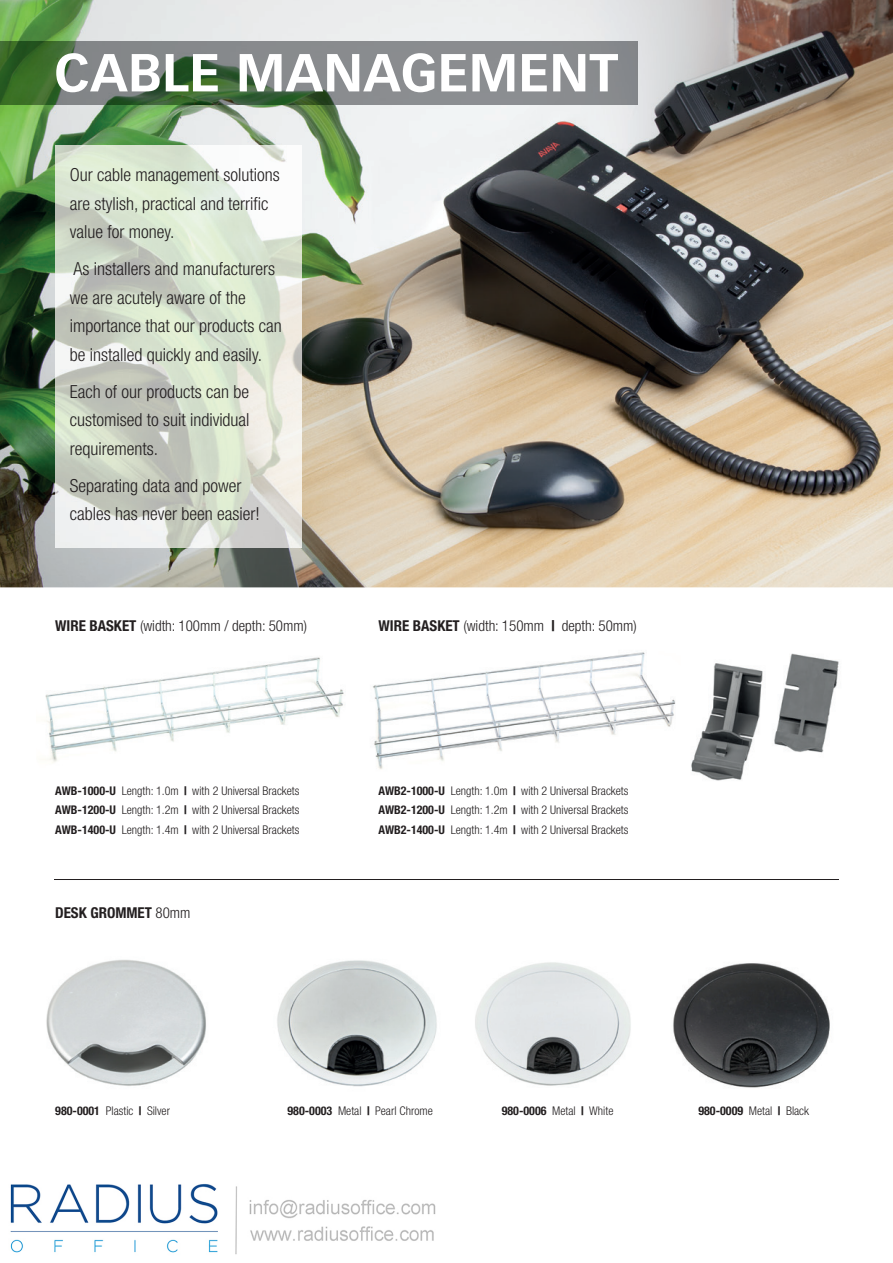
<style>
.page{position:relative;width:893px;height:1263px;background:#fff}
.page>*{position:absolute;margin:0;border:0;box-sizing:border-box;transform-origin:0 0}
.t1{font:700 52.5px "Vectora LH";color:#fff}
.t2{font:300 condensed 18px/28.5px "Helvetica Neue";color:#231f20}
.t3{font:300 condensed 15px "Helvetica Neue";color:#231f20}
.t4{font:700 condensed 15px "Helvetica Neue";color:#231f20}
.t5{font:300 condensed 12px/19.2px "Helvetica Neue";color:#231f20;text-align:justify}
.s1{font-weight:700}
.s2{font-weight:800}
.s3{font-weight:300}
</style>
<div class="page">
<img style="left:0;top:0;width:893px;height:587px">
<img style="left:0;top:41px;width:638px;height:64px">
<img style="left:55px;top:146px;width:247px;height:401px">
<img style="left:45px;top:657px;width:299px;height:106px">
<img style="left:373px;top:652px;width:303px;height:117px">
<img style="left:691px;top:653px;width:148px;height:128px">
<img style="left:46px;top:959px;width:160px;height:127px">
<img style="left:277px;top:960px;width:160px;height:127px">
<img style="left:475px;top:962px;width:156px;height:124px">
<img style="left:673px;top:963px;width:157px;height:125px">
<hr style="left:54px;top:879px;width:785px;height:1px;background:#231f20">
<img style="left:10px;top:1184px;width:426px;height:71px">
<h1 class="t1" style="left:54px;top:41px;width:566px">CABLE MANAGEMENT</h1>
<h2 class="t2" style="left:70px;top:160px;width:212px">Our cable management solutions are stylish, practical and terrific value for money.</h2>
<h2 class="t2" style="left:70px;top:254px;width:213px">As installers and manufacturers we are acutely aware of the importance that our products can be installed quickly and easily.</h2>
<h2 class="t2" style="left:70px;top:377px;width:181px;text-align:justify">Each of our products can be customised to suit individual requirements.</h2>
<h2 class="t2" style="left:70px;top:471px;width:191px">Separating data and power cables has never been easier!</h2>
<p class="t3" style="left:55px;top:617px;width:254px"><span class="s1">WIRE BASKET</span> (width: 100mm / depth: 50mm)</p>
<p class="t5" style="left:55px;top:781px;width:246px"><span class="s1">AWB-1000-U</span> Length: 1.0m <span class="s2">|</span> with 2 Universal Brackets <span class="s1">AWB-1200-U</span> Length: 1.2m <span class="s2">|</span> with 2 Universal Brackets <span class="s1">AWB-1400-U</span> Length: 1.4m <span class="s2">|</span> with 2 Universal Brackets</p>
<p class="t4" style="left:55px;top:903px;width:137px">DESK GROMMET <span class="s3">80mm</span></p>
<p class="t3" style="left:378px;top:617px;width:260px"><span class="s1">WIRE BASKET</span> (width: 150mm <span class="s2">|</span> depth: 50mm)</p>
<p class="t5" style="left:378px;top:781px;width:251px"><span class="s1">AWB2-1000-U</span> Length: 1.0m <span class="s2">|</span> with 2 Universal Brackets <span class="s1">AWB2-1200-U</span> Length: 1.2m <span class="s2">|</span> with 2 Universal Brackets <span class="s1">AWB2-1400-U</span> Length: 1.4m <span class="s2">|</span> with 2 Universal Brackets</p>
<p class="t5" style="left:55px;top:1101px;width:116px"><span class="s1">980-0001</span> Plastic <span class="s2">|</span> Silver</p>
<p class="t5" style="left:288px;top:1101px;width:147px"><span class="s1">980-0003</span> Metal <span class="s2">|</span> Pearl Chrome</p>
<p class="t5" style="left:502px;top:1101px;width:113px"><span class="s1">980-0006</span> Metal <span class="s2">|</span> White</p>
<p class="t5" style="left:698px;top:1101px;width:112px"><span class="s1">980-0009</span> Metal <span class="s2">|</span> Black</p>
</div>
